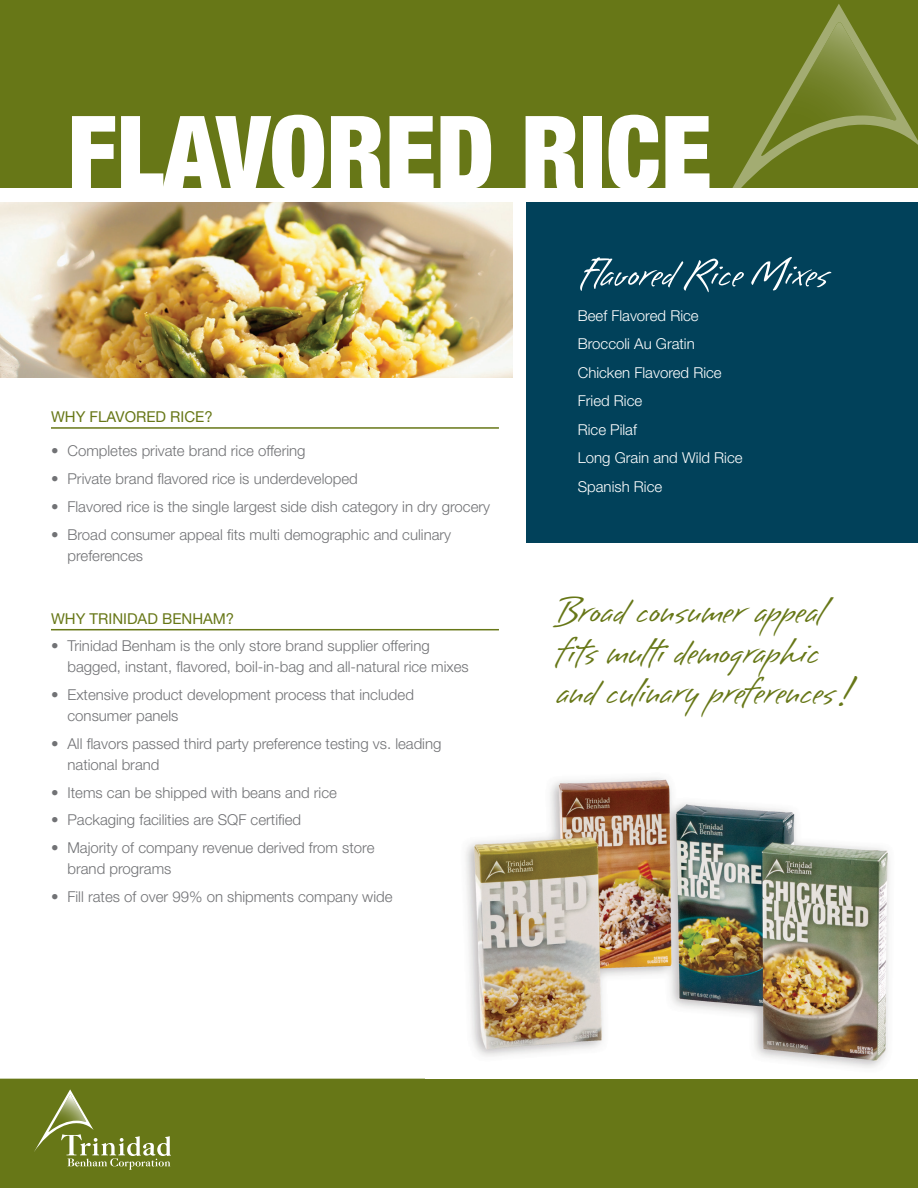
<style>
.page{position:relative;width:918px;height:1188px;background:#fff}
.page>*{position:absolute;margin:0;border:0;box-sizing:border-box;transform-origin:0 0}
.t1{font:900 condensed 102px "Helvetica Neue LT Std";color:#fff}
.t2{font:51px "Brisa Alternates";color:#fff}
.t3{font:48px/40.5px "Brisa Alternates";color:#677717}
.t4{font:300 15px/21px "Helvetica Neue LT Std";color:#717275}
.t5{font:300 15px/28.5px "Helvetica Neue LT Std";color:#fff}
.t6{font:15px "Helvetica Neue LT Std";color:#677717}
</style>
<div class="page">
<div style="left:0;top:0;width:918px;height:188px;background:#677717"></div>
<svg style="left:732px;top:4px;width:186px;height:184px"></svg>
<div style="left:0;top:1079px;width:918px;height:109px;background:#677717"></div>
<img style="left:0;top:202px;width:513px;height:176px">
<svg style="left:34px;top:1089px;width:137px;height:81px;background:#7a8834"></svg>
<img style="left:465px;top:777px;width:425px;height:291px">
<hr style="left:51px;top:427px;width:448px;height:2px;background:#677717">
<hr style="left:51px;top:629px;width:448px;height:1px;background:#677717">
<div style="left:526px;top:202px;width:392px;height:341px;background:#01415a"></div>
<h1 class="t1" style="left:68px;top:90px;width:646px">FLAVORED RICE</h1>
<p class="t6" style="left:51px;top:408px;width:163px">WHY FLAVORED RICE?</p>
<p class="t4" style="left:51px;top:440px;width:256px">• Completes private brand rice offering</p>
<p class="t4" style="left:51px;top:468px;width:308px">• Private brand flavored rice is underdeveloped</p>
<p class="t4" style="left:51px;top:496px;width:441px">• Flavored rice is the single largest side dish category in dry grocery</p>
<p class="t4" style="left:68px;top:524px;width:385px;text-indent:-16px">• Broad consumer appeal fits multi demographic and culinary preferences</p>
<p class="t6" style="left:51px;top:609px;width:185px">WHY TRINIDAD BENHAM?</p>
<p class="t4" style="left:68px;top:635px;width:403px;text-indent:-16px">• Trinidad Benham is the only store brand supplier offering bagged, instant, flavored, boil-in-bag and all-natural rice mixes</p>
<p class="t4" style="left:68px;top:684px;width:348px;text-indent:-16px">• Extensive product development process that included consumer panels</p>
<p class="t4" style="left:68px;top:733px;width:375px;text-indent:-16px">• All flavors passed third party preference testing vs. leading national brand</p>
<p class="t4" style="left:51px;top:782px;width:287px">• Items can be shipped with beans and rice</p>
<p class="t4" style="left:51px;top:809px;width:252px">• Packaging facilities are SQF certified</p>
<p class="t4" style="left:68px;top:837px;width:309px;text-indent:-16px">• Majority of company revenue derived from store brand programs</p>
<p class="t4" style="left:51px;top:886px;width:343px">• Fill rates of over 99% on shipments company wide</p>
<h2 class="t2" style="left:578px;top:248px;width:253px">Flavored Rice Mixes</h2>
<p class="t5" style="left:578px;top:301px;width:166px">Beef Flavored Rice<br>Broccoli Au Gratin<br>Chicken Flavored Rice<br>Fried Rice<br>Rice Pilaf<br>Long Grain and Wild Rice<br>Spanish Rice</p>
<h3 class="t3" style="left:556px;top:592px;width:299px">Broad consumer appeal fits multi demographic and culinary preferences!</h3>
</div>
